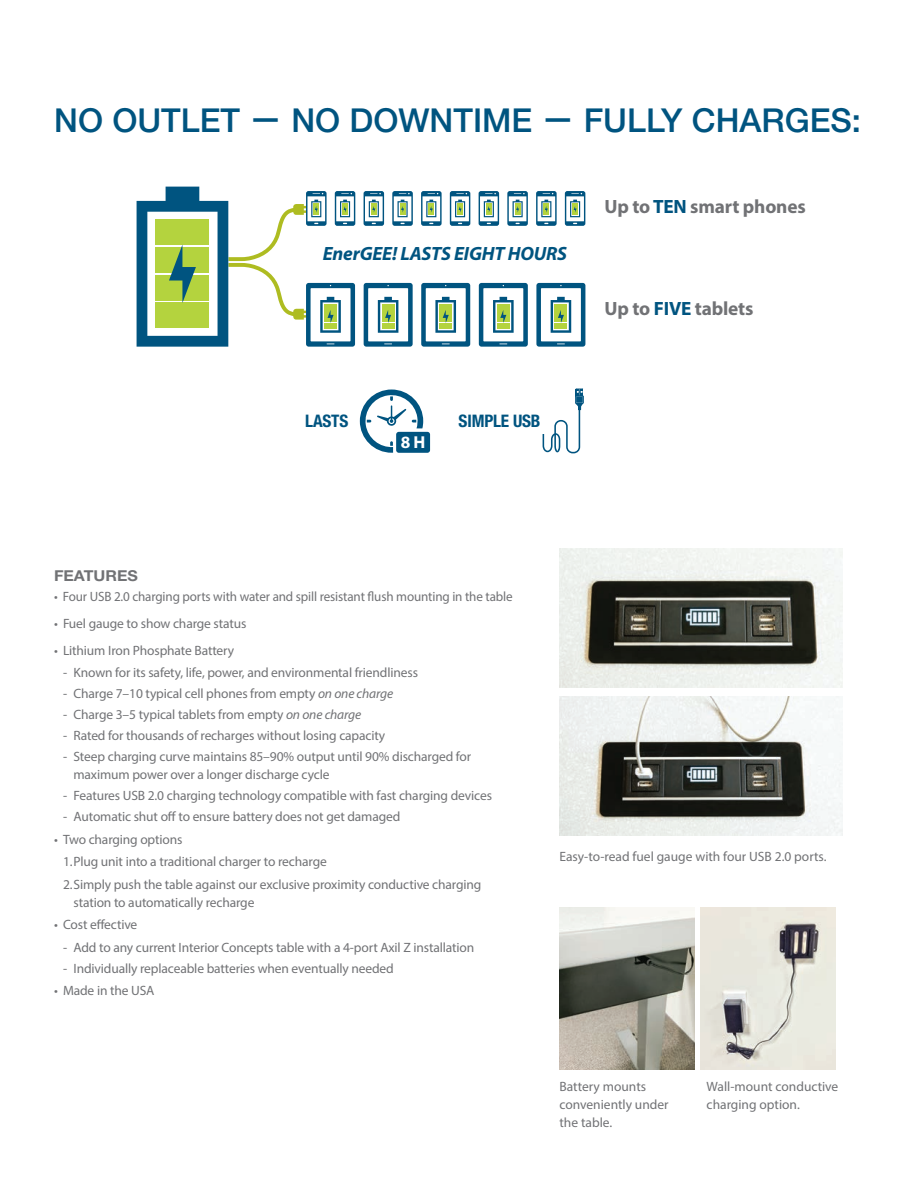
<style>
.page{position:relative;width:918px;height:1188px;background:#fff}
.page>*{position:absolute;margin:0;border:0;box-sizing:border-box;transform-origin:0 0}
.t1{font:500 33px "Helvetica Neue LT Std";color:#005480}
.t2{font:700 19.2px "Myriad Pro";letter-spacing:-.01em;color:#717275}
.t3{font:italic 700 19.2px "Myriad Pro";letter-spacing:-.01em;color:#005480}
.t4{font:700 condensed 17.25px "Helvetica Neue LT Std";letter-spacing:-.01em;color:#005480}
.t5{font:700 17.25px "Myriad Pro";color:#fff}
.t6{font:700 15px "Helvetica Neue LT Std";color:#717275;scale:1.07 1}
.t7{font:13.5px/18px "Myriad Pro";letter-spacing:-.01em;color:#717275}
.s1{color:#005480}
.s2{font-style:italic}
</style>
<div class="page">
<img style="left:559px;top:549px;width:284px;height:138px">
<img style="left:559px;top:697px;width:283px;height:138px">
<img style="left:701px;top:907px;width:135px;height:162px">
<img style="left:559px;top:907px;width:135px;height:162px">
<svg style="left:543px;top:388px;width:41px;height:65px"></svg>
<div style="left:396px;top:432px;width:34px;height:21px;background:#005480;border-radius:3px"></div>
<svg style="left:360px;top:390px;width:63px;height:63px"></svg>
<div style="left:306px;top:283px;width:49px;height:64px;background:#005480;border-radius:3px"></div>
<div style="left:364px;top:283px;width:49px;height:64px;background:#005480;border-radius:3px"></div>
<div style="left:368px;top:288px;width:40px;height:53px;background:#fff"></div>
<svg style="left:378px;top:297px;width:20px;height:36px"></svg>
<div style="left:421px;top:283px;width:49px;height:64px;background:#005480;border-radius:3px"></div>
<div style="left:426px;top:288px;width:40px;height:53px;background:#fff"></div>
<svg style="left:435px;top:297px;width:21px;height:36px"></svg>
<div style="left:479px;top:283px;width:49px;height:64px;background:#005480;border-radius:3px"></div>
<div style="left:483px;top:288px;width:40px;height:53px;background:#fff"></div>
<svg style="left:493px;top:297px;width:21px;height:36px"></svg>
<div style="left:536px;top:283px;width:49px;height:64px;background:#005480;border-radius:3px"></div>
<div style="left:541px;top:288px;width:40px;height:53px;background:#fff"></div>
<svg style="left:551px;top:297px;width:20px;height:36px"></svg>
<div style="left:335px;top:191px;width:20px;height:35px;background:#005480;border-radius:2px"></div>
<div style="left:336px;top:196px;width:18px;height:25px;background:#fff"></div>
<svg style="left:137px;top:187px;width:215px;height:160px"></svg>
<svg style="left:364px;top:191px;width:20px;height:35px"></svg>
<svg style="left:365px;top:196px;width:18px;height:25px"></svg>
<svg style="left:369px;top:200px;width:10px;height:17px"></svg>
<svg style="left:392px;top:191px;width:21px;height:35px"></svg>
<svg style="left:394px;top:196px;width:17px;height:25px"></svg>
<svg style="left:398px;top:200px;width:10px;height:17px"></svg>
<svg style="left:421px;top:191px;width:21px;height:35px"></svg>
<svg style="left:423px;top:196px;width:17px;height:25px"></svg>
<svg style="left:426px;top:200px;width:10px;height:17px"></svg>
<svg style="left:450px;top:191px;width:20px;height:35px"></svg>
<svg style="left:451px;top:196px;width:18px;height:25px"></svg>
<svg style="left:455px;top:200px;width:10px;height:17px"></svg>
<svg style="left:479px;top:191px;width:20px;height:35px"></svg>
<svg style="left:480px;top:196px;width:18px;height:25px"></svg>
<svg style="left:484px;top:200px;width:10px;height:17px"></svg>
<svg style="left:507px;top:191px;width:21px;height:35px"></svg>
<svg style="left:509px;top:196px;width:17px;height:25px"></svg>
<svg style="left:513px;top:200px;width:10px;height:17px"></svg>
<svg style="left:536px;top:191px;width:21px;height:35px"></svg>
<svg style="left:538px;top:196px;width:17px;height:25px"></svg>
<svg style="left:541px;top:200px;width:10px;height:17px"></svg>
<svg style="left:565px;top:191px;width:20px;height:35px"></svg>
<svg style="left:566px;top:196px;width:18px;height:25px"></svg>
<svg style="left:570px;top:200px;width:10px;height:17px"></svg>
<p class="t1" style="left:54px;top:100px;width:808px">NO OUTLET — NO DOWNTIME — FULLY CHARGES:</p>
<p class="t6" style="left:54px;top:566px;width:80px">FEATURES</p>
<p class="t3" style="left:323px;top:241px;width:246px">EnerGEE! LASTS EIGHT HOURS</p>
<p class="t4" style="left:305px;top:410px;width:45px">LASTS</p>
<p class="t5" style="left:401px;top:431px;width:26px">8 H</p>
<p class="t4" style="left:459px;top:410px;width:83px">SIMPLE USB</p>
<p class="t2" style="left:604px;top:194px;width:203px">Up to <span class="s1">TEN</span> smart phones</p>
<p class="t2" style="left:604px;top:296px;width:151px">Up to <span class="s1">FIVE</span> tablets</p>
<p class="t7" style="left:54px;top:587px;width:460px">• Four USB 2.0 charging ports with water and spill resistant flush mounting in the table</p>
<p class="t7" style="left:54px;top:614px;width:194px">• Fuel gauge to show charge status</p>
<p class="t7" style="left:54px;top:641px;width:182px">• Lithium Iron Phosphate Battery</p>
<p class="t7" style="left:63px;top:663px;width:357px">- Known for its safety, life, power, and environmental friendliness</p>
<p class="t7" style="left:63px;top:684px;width:332px">- Charge 7–10 typical cell phones from empty <span class="s2">on one charge</span></p>
<p class="t7" style="left:63px;top:705px;width:300px">- Charge 3–5 typical tablets from empty <span class="s2">on one charge</span></p>
<p class="t7" style="left:63px;top:726px;width:324px">- Rated for thousands of recharges without losing capacity</p>
<p class="t7" style="left:73px;top:747px;width:399px;text-indent:-10px">- Steep charging curve maintains 85–90% output until 90% discharged for maximum power over a longer discharge cycle</p>
<p class="t7" style="left:63px;top:786px;width:431px">- Features USB 2.0 charging technology compatible with fast charging devices</p>
<p class="t7" style="left:63px;top:807px;width:339px">- Automatic shut off to ensure battery does not get damaged</p>
<p class="t7" style="left:54px;top:830px;width:130px">• Two charging options</p>
<p class="t7" style="left:63px;top:852px;width:265px">1.Plug unit into a traditional charger to recharge</p>
<p class="t7" style="left:73px;top:875px;width:409px;text-indent:-10px">2.Simply push the table against our exclusive proximity conductive charging station to automatically recharge</p>
<p class="t7" style="left:54px;top:915px;width:85px">• Cost effective</p>
<p class="t7" style="left:63px;top:938px;width:413px">- Add to any current Interior Concepts table with a 4-port Axil Z installation</p>
<p class="t7" style="left:63px;top:959px;width:332px">- Individually replaceable batteries when eventually needed</p>
<p class="t7" style="left:54px;top:981px;width:102px">• Made in the USA</p>
<p class="t7" style="left:559px;top:847px;width:269px">Easy-to-read fuel gauge with four USB 2.0 ports.</p>
<p class="t7" style="left:559px;top:1078px;width:111px">Battery mounts conveniently under the table.</p>
<p class="t7" style="left:707px;top:1078px;width:133px">Wall-mount conductive charging option.</p>
</div>
